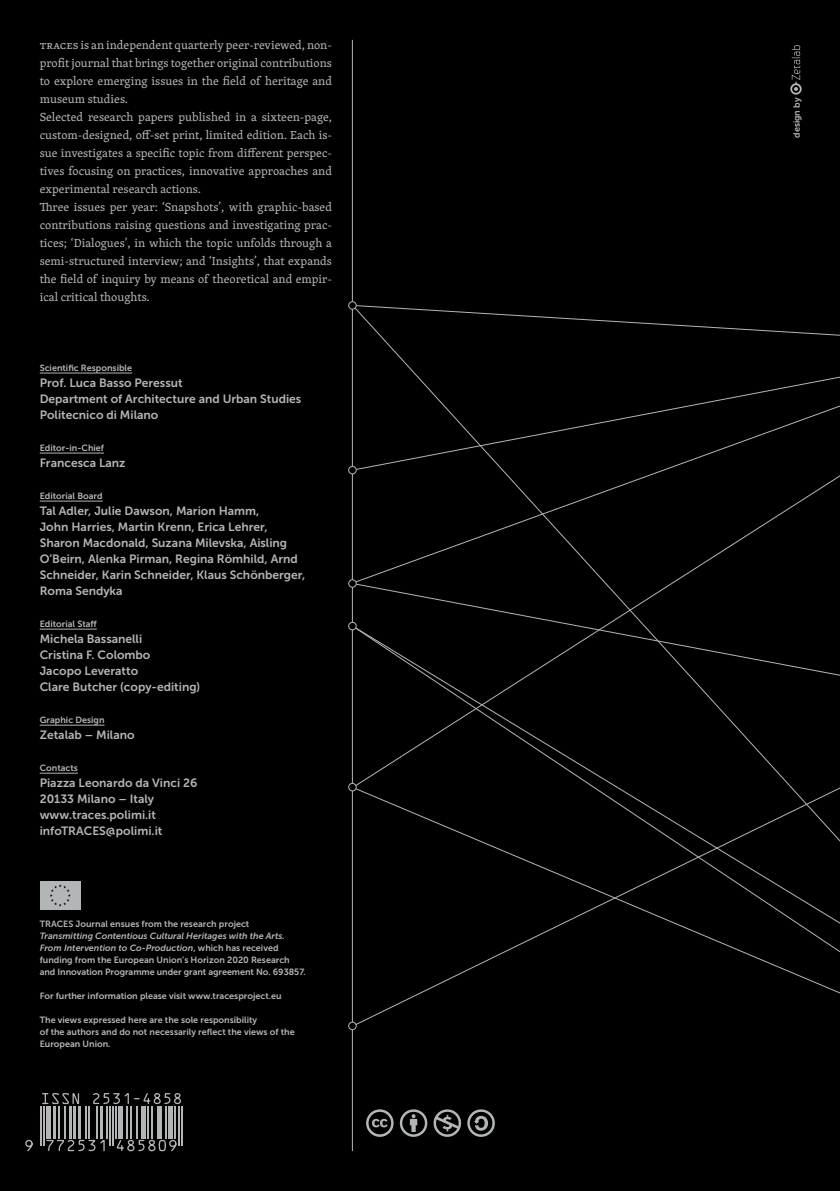
<style>
.page{position:relative;width:840px;height:1191px;background:#fff}
.page>*{position:absolute;margin:0;border:0;box-sizing:border-box;transform-origin:0 0}
.txt{font:12px/18px "Skolar Latin";color:#b3b6b7;text-align:justify}
.colophon{font:12px/16px "Museo Sans 700";color:#b3b6b7}
.colophon-2{font:9px/12px "Museo Sans 700";color:#b3b6b7}
.s1{font-style:italic}
</style>
<div class="page">
<div style="left:0;top:0;width:839px;height:1191px;background:#000"></div>
<hr style="left:352px;top:40px;width:1px;height:1110px;background:#b3b6b7">
<svg style="left:352px;top:305px;width:487px;height:40px"></svg>
<svg style="left:351px;top:369px;width:488px;height:256px"></svg>
<svg style="left:351px;top:625px;width:488px;height:81px"></svg>
<svg style="left:351px;top:706px;width:488px;height:321px"></svg>
<div style="left:348px;top:302px;width:8px;height:7px;background:#000;border-radius:50%"></div>
<div style="left:348px;top:301px;width:8px;height:9px;border:1px solid #b3b6b7;border-radius:50%"></div>
<div style="left:348px;top:466px;width:8px;height:8px;background:#000;border-radius:50%"></div>
<div style="left:348px;top:466px;width:8px;height:8px;border:1px solid #b3b6b7;border-radius:50%"></div>
<div style="left:348px;top:580px;width:8px;height:7px;background:#000;border-radius:50%"></div>
<div style="left:348px;top:579px;width:8px;height:9px;border:1px solid #b3b6b7;border-radius:50%"></div>
<div style="left:348px;top:622px;width:8px;height:8px;background:#000;border-radius:50%"></div>
<div style="left:348px;top:622px;width:8px;height:8px;border:1px solid #b3b6b7;border-radius:50%"></div>
<div style="left:348px;top:783px;width:8px;height:8px;background:#000;border-radius:50%"></div>
<div style="left:348px;top:783px;width:8px;height:8px;border:1px solid #b3b6b7;border-radius:50%"></div>
<div style="left:348px;top:1022px;width:8px;height:7px;background:#000;border-radius:50%"></div>
<div style="left:348px;top:1021px;width:8px;height:9px;border:1px solid #b3b6b7;border-radius:50%"></div>
<hr style="left:40px;top:372px;width:92px;height:1px;background:#b3b6b7">
<hr style="left:40px;top:452px;width:64px;height:1px;background:#b3b6b7">
<hr style="left:40px;top:500px;width:63px;height:1px;background:#b3b6b7">
<hr style="left:40px;top:628px;width:57px;height:1px;background:#b3b6b7">
<hr style="left:40px;top:724px;width:64px;height:1px;background:#b3b6b7">
<hr style="left:40px;top:772px;width:38px;height:1px;background:#b3b6b7">
<hr style="left:40px;top:1106px;width:2px;height:39px;background:#b3b6b7">
<hr style="left:43px;top:1106px;width:2px;height:39px;background:#b3b6b7">
<div style="left:46px;top:1106px;width:5px;height:32px;background:#b3b6b7"></div>
<hr style="left:52px;top:1106px;width:3px;height:32px;background:#b3b6b7">
<hr style="left:58px;top:1106px;width:2px;height:32px;background:#b3b6b7">
<hr style="left:64px;top:1106px;width:2px;height:32px;background:#b3b6b7">
<hr style="left:69px;top:1106px;width:3px;height:32px;background:#b3b6b7">
<hr style="left:73px;top:1106px;width:3px;height:32px;background:#b3b6b7">
<hr style="left:78px;top:1106px;width:3px;height:32px;background:#b3b6b7">
<hr style="left:85px;top:1106px;width:2px;height:32px;background:#b3b6b7">
<hr style="left:88px;top:1106px;width:2px;height:32px;background:#b3b6b7">
<hr style="left:96px;top:1106px;width:1px;height:32px;background:#b3b6b7">
<hr style="left:100px;top:1106px;width:3px;height:32px;background:#b3b6b7">
<hr style="left:106px;top:1106px;width:2px;height:32px;background:#b3b6b7">
<hr style="left:109px;top:1106px;width:2px;height:39px;background:#b3b6b7">
<hr style="left:112px;top:1106px;width:2px;height:39px;background:#b3b6b7">
<hr style="left:115px;top:1106px;width:2px;height:32px;background:#b3b6b7">
<div style="left:118px;top:1106px;width:5px;height:32px;background:#b3b6b7"></div>
<hr style="left:126px;top:1106px;width:1px;height:32px;background:#b3b6b7">
<hr style="left:130px;top:1106px;width:2px;height:32px;background:#b3b6b7">
<hr style="left:136px;top:1106px;width:2px;height:32px;background:#b3b6b7">
<hr style="left:141px;top:1106px;width:4px;height:32px;background:#b3b6b7">
<hr style="left:147px;top:1106px;width:1px;height:32px;background:#b3b6b7">
<hr style="left:151px;top:1106px;width:2px;height:32px;background:#b3b6b7">
<div style="left:157px;top:1106px;width:5px;height:32px;background:#b3b6b7"></div>
<hr style="left:165px;top:1106px;width:1px;height:32px;background:#b3b6b7">
<hr style="left:168px;top:1106px;width:4px;height:32px;background:#b3b6b7">
<hr style="left:174px;top:1106px;width:1px;height:32px;background:#b3b6b7">
<hr style="left:178px;top:1106px;width:2px;height:39px;background:#b3b6b7">
<hr style="left:181px;top:1106px;width:2px;height:39px;background:#b3b6b7">
<svg style="left:25px;top:1138px;width:152px;height:14px"></svg>
<svg style="left:42px;top:1093px;width:139px;height:12px"></svg>
<svg style="left:790px;top:45px;width:11px;height:50px"></svg>
<svg style="left:433px;top:1109px;width:28px;height:27px"></svg>
<svg style="left:467px;top:1109px;width:27px;height:27px"></svg>
<svg style="left:366px;top:1109px;width:27px;height:27px"></svg>
<svg style="left:399px;top:1109px;width:28px;height:27px"></svg>
<div style="left:40px;top:881px;width:41px;height:29px;background:#b3b6b7"></div>
<svg style="left:50px;top:884px;width:21px;height:22px"></svg>
<p class="txt" style="left:40px;top:35px;width:293px">TRACES is an independent quarterly peer-reviewed, non&shy;profit journal that brings together original contributions to explore emerging issues in the field of heritage and museum studies.</p>
<p class="txt" style="left:40px;top:107px;width:293px">Selected research papers published in a sixteen-page, custom-designed, off-set print, limited edition. Each is&shy;sue investigates a specific topic from different perspec&shy;tives focusing on practices, innovative approaches and experimental research actions.</p>
<p class="txt" style="left:40px;top:197px;width:293px">Three issues per year: ‘Snapshots’, with graphic-based contributions raising questions and investigating prac&shy;tices; ‘Dialogues’, in which the topic unfolds through a semi-structured interview; and ‘Insights’, that expands the field of inquiry by means of theoretical and empir&shy;ical critical thoughts.</p>
<p class="colophon-2" style="left:40px;top:362px;width:94px">Scientific Responsible</p>
<p class="colophon" style="left:40px;top:375px;width:144px">Prof. Luca Basso Peressut</p>
<p class="colophon" style="left:40px;top:391px;width:263px">Department of Architecture and Urban Studies</p>
<p class="colophon" style="left:40px;top:407px;width:120px">Politecnico di Milano</p>
<p class="colophon-2" style="left:40px;top:442px;width:66px">Editor-in-Chief</p>
<p class="colophon" style="left:40px;top:455px;width:87px">Francesca Lanz</p>
<p class="colophon-2" style="left:40px;top:490px;width:64px">Editorial Board</p>
<p class="colophon" style="left:40px;top:503px;width:267px">Tal Adler, Julie Dawson, Marion Hamm,<br>John Harries, Martin Krenn, Erica Lehrer, Sharon Macdonald, Suzana Milevska, Aisling O’Beirn, Alenka Pirman, Regina Römhild, Arnd Schneider, Karin Schneider, Klaus Schönberger, Roma Sendyka</p>
<p class="colophon-2" style="left:40px;top:618px;width:58px">Editorial Staff</p>
<p class="colophon" style="left:40px;top:631px;width:104px">Michela Bassanelli</p>
<p class="colophon" style="left:40px;top:647px;width:112px">Cristina F. Colombo</p>
<p class="colophon" style="left:40px;top:663px;width:100px">Jacopo Leveratto</p>
<p class="colophon" style="left:40px;top:679px;width:162px">Clare Butcher (copy-editing)</p>
<p class="colophon-2" style="left:40px;top:714px;width:66px">Graphic Design</p>
<p class="colophon" style="left:40px;top:727px;width:96px">Zetalab – Milano</p>
<p class="colophon-2" style="left:40px;top:762px;width:40px">Contacts</p>
<p class="colophon" style="left:40px;top:775px;width:159px">Piazza Leonardo da Vinci 26</p>
<p class="colophon" style="left:40px;top:791px;width:116px">20133 Milano – Italy</p>
<p class="colophon" style="left:40px;top:807px;width:118px">www.traces.polimi.it</p>
<p class="colophon" style="left:40px;top:823px;width:124px">infoTRACES@polimi.it</p>
<p class="colophon-2" style="left:40px;top:918px;width:267px">TRACES Journal ensues from the research project<br><span class="s1">Transmitting Contentious Cultural Heritages with the Arts.<br>From Intervention to Co-Production</span>, which has received funding from the European Union’s Horizon 2020 Research and Innovation Programme under grant agreement No. 693857.</p>
<p class="colophon-2" style="left:40px;top:990px;width:243px">For further information please visit www.tracesproject.eu</p>
<p class="colophon-2" style="left:40px;top:1014px;width:219px">The views expressed here are the sole responsibility</p>
<p class="colophon-2" style="left:40px;top:1026px;width:256px">of the authors and do not necessarily reflect the views of the<br>European Union.</p>
<p class="colophon-2" style="left:790px;top:138px;width:42px;rotate:-90deg">design by</p>
</div>
